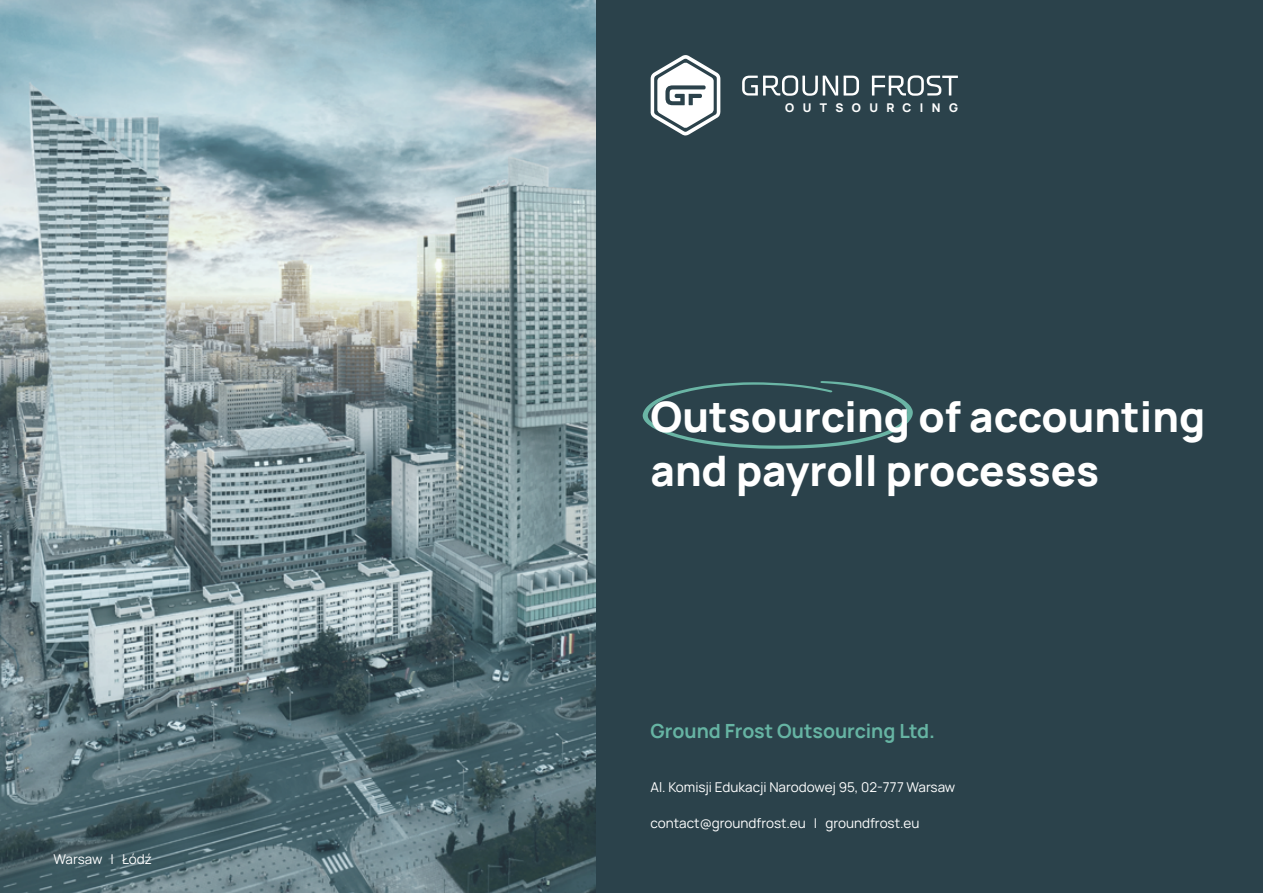
<style>
.page{position:relative;width:1263px;height:893px;background:#2b424b}
.page>*{position:absolute;margin:0;border:0;box-sizing:border-box;transform-origin:0 0}
.t1{font:800 42px/54px "Manrope";color:#fff}
.t2{font:700 19.5px "Manrope";color:#66b4a3}
.t3{font:13.5px "Manrope";color:#fff}
.t4{font:800 12px "Manrope";letter-spacing:.7em;color:#fff}
</style>
<div class="page">
<svg style="left:643px;top:381px;width:270px;height:68px"></svg>
<svg style="left:0;top:0;width:595px;height:893px"></svg>
<svg style="left:651px;top:55px;width:69px;height:80px"></svg>
<svg style="left:872px;top:75px;width:86px;height:21px"></svg>
<svg style="left:742px;top:75px;width:117px;height:21px"></svg>
<p class="t3" style="left:54px;top:849px;width:100px">Warsaw | Łódź</p>
<p class="t4" style="left:785px;top:97px;width:174px">OUTSOURCING</p>
<h1 class="t1" style="left:651px;top:386px;width:556px">Outsourcing of accounting and payroll processes</h1>
<h2 class="t2" style="left:651px;top:715px;width:286px">Ground Frost Outsourcing Ltd.</h2>
<p class="t3" style="left:651px;top:777px;width:306px">Al. Komisji Edukacji Narodowej 95, 02-777 Warsaw</p>
<p class="t3" style="left:651px;top:813px;width:270px">contact@groundfrost.eu | groundfrost.eu</p>
</div>
